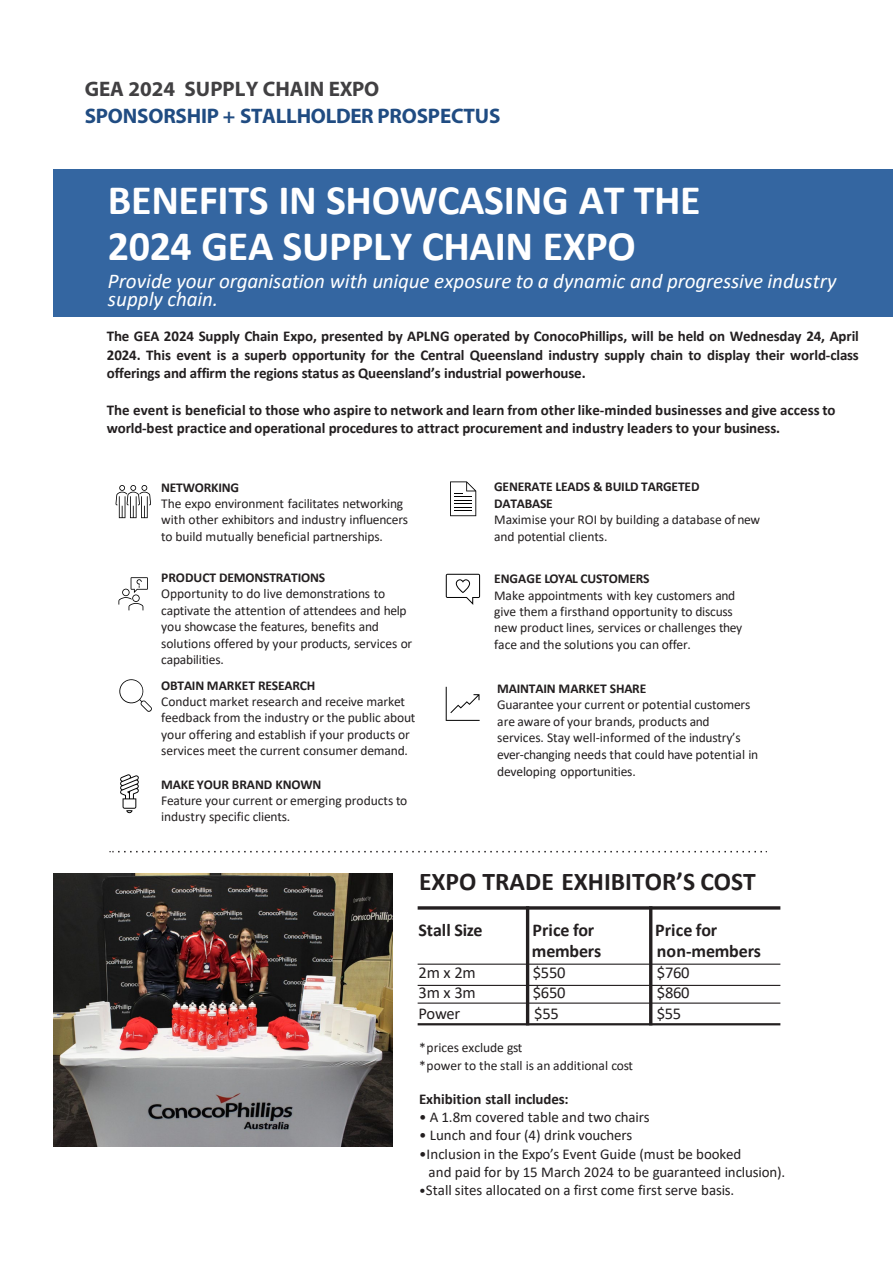
<style>
.page{position:relative;width:893px;height:1264px;background:#fff}
.page>*{position:absolute;margin:0;border:0;box-sizing:border-box;transform-origin:0 0}
.t1{font:700 42px "Calibri";letter-spacing:-.01em;color:#fff}
.t2{font:700 25.5px "Calibri";color:#231f20}
.t3{font:italic 21px/18px "Calibri";color:#fff}
.t4{font:700 21px "Myriad Pro";letter-spacing:-.01em;color:#204c82}
.t5{font:700 21px "Myriad Pro";color:#414042}
.t6{font:700 18px/21.6px "Calibri";letter-spacing:-.005em;color:#231f20}
.t7{font:16.5px "Calibri";letter-spacing:-.02em;color:#231f20}
.t8{font:700 15px/18.3px "Calibri";letter-spacing:-.005em;color:#231f20;text-align:justify}
.t9{font:15px/18px "Calibri";color:#231f20}
.t10{font:13.5px/16.5px "Calibri";letter-spacing:-.005em;color:#231f20}
.t11{font:700 13.5px/16.5px "Calibri";letter-spacing:-.015em;color:#231f20}
.s1{font-size:13.5px}
</style>
<div class="page">
<div style="left:54px;top:169px;width:838px;height:147px;background:#3466a1"></div>
<hr style="left:526px;top:906px;width:3px;height:119px;background:#231f20">
<hr style="left:649px;top:906px;width:3px;height:119px;background:#231f20">
<hr style="left:417px;top:963px;width:363px;height:1px;background:#231f20">
<hr style="left:417px;top:984px;width:363px;height:1px;background:#231f20">
<hr style="left:417px;top:1002px;width:363px;height:1px;background:#231f20">
<hr style="left:417px;top:906px;width:363px;height:3px;background:#231f20">
<hr style="left:417px;top:1022px;width:363px;height:3px;background:#231f20">
<svg style="left:109px;top:850px;width:658px;height:2px"></svg>
<svg style="left:115px;top:485px;width:36px;height:33px"></svg>
<svg style="left:118px;top:577px;width:30px;height:33px"></svg>
<svg style="left:119px;top:679px;width:33px;height:32px"></svg>
<svg style="left:120px;top:774px;width:19px;height:39px"></svg>
<svg style="left:450px;top:481px;width:26px;height:35px"></svg>
<svg style="left:445px;top:573px;width:35px;height:32px"></svg>
<svg style="left:445px;top:686px;width:34px;height:34px"></svg>
<img style="left:54px;top:873px;width:338px;height:273px">
<p class="t5" style="left:85px;top:75px;width:296px">GEA 2024 SUPPLY CHAIN EXPO</p>
<p class="t4" style="left:85px;top:102px;width:417px">SPONSORSHIP + STALLHOLDER PROSPECTUS</p>
<p class="t1" style="left:108px;top:171px;width:594px">BENEFITS IN SHOWCASING AT THE</p>
<p class="t1" style="left:108px;top:216px;width:529px">2024 GEA SUPPLY CHAIN EXPO</p>
<p class="t3" style="left:108px;top:271px;width:730px">Provide your organisation with unique exposure to a dynamic and progressive industry supply chain.</p>
<p class="t8" style="left:107px;top:327px;width:753px">The GEA 2024 Supply Chain Expo, presented by APLNG operated by ConocoPhillips, will be held on Wednesday 24, April 2024. This event is a superb opportunity for the Central Queensland industry supply chain to display their world-class offerings and affirm the regions status as Queensland’s industrial powerhouse.</p>
<p class="t8" style="left:107px;top:400px;width:730px">The event is beneficial to those who aspire to network and learn from other like-minded businesses and give access to world-best practice and operational procedures to attract procurement and industry leaders to your business.</p>
<p class="t11" style="left:161px;top:478px;width:79px">NETWORKING</p>
<p class="t10" style="left:161px;top:494px;width:248px">The expo environment facilitates networking with other exhibitors and industry influencers to build mutually beneficial partnerships.</p>
<p class="t11" style="left:161px;top:569px;width:165px">PRODUCT DEMONSTRATIONS</p>
<p class="t10" style="left:161px;top:585px;width:252px">Opportunity to do live demonstrations to captivate the attention of attendees and help you showcase the features, benefits and solutions offered by your products, services or capabilities.</p>
<p class="t11" style="left:161px;top:676px;width:156px">OBTAIN MARKET RESEARCH</p>
<p class="t10" style="left:161px;top:692px;width:256px">Conduct market research and receive market feedback from the industry or the public about your offering and establish if your products or services meet the current consumer demand.</p>
<p class="t11" style="left:161px;top:775px;width:162px">MAKE YOUR BRAND KNOWN</p>
<p class="t10" style="left:161px;top:791px;width:247px">Feature your current or emerging products to industry specific clients.</p>
<p class="t11" style="left:494px;top:478px;width:207px">GENERATE LEADS &amp; BUILD TARGETED<br>DATABASE</p>
<p class="t10" style="left:494px;top:511px;width:267px">Maximise your ROI by building a database of new and potential clients.</p>
<p class="t11" style="left:494px;top:570px;width:157px">ENGAGE LOYAL CUSTOMERS</p>
<p class="t10" style="left:494px;top:586px;width:250px">Make appointments with key customers and give them a firsthand opportunity to discuss new product lines, services or challenges they face and the solutions you can offer.</p>
<p class="t11" style="left:497px;top:680px;width:150px">MAINTAIN MARKET SHARE</p>
<p class="t10" style="left:497px;top:696px;width:262px">Guarantee your current or potential customers are aware of your brands, products and services. Stay well-informed of the industry’s ever-changing needs that could have potential in developing opportunities.</p>
<p class="t2" style="left:419px;top:863px;width:338px">EXPO TRADE EXHIBITOR’S COST</p>
<p class="t6" style="left:418px;top:918px;width:66px">Stall Size</p>
<p class="t6" style="left:532px;top:918px;width:71px">Price for members</p>
<p class="t6" style="left:655px;top:918px;width:63px">Price for</p>
<p class="t6" style="left:656px;top:940px;width:106px">non-members</p>
<p class="t7" style="left:418px;top:960px;width:59px">2mx 2m</p>
<p class="t7" style="left:533px;top:960px;width:34px">$550</p>
<p class="t7" style="left:656px;top:960px;width:34px">$760</p>
<p class="t7" style="left:418px;top:980px;width:59px">3mx 3m</p>
<p class="t7" style="left:533px;top:980px;width:34px">$650</p>
<p class="t7" style="left:656px;top:980px;width:34px">$860</p>
<p class="t7" style="left:418px;top:1001px;width:43px">Power</p>
<p class="t7" style="left:534px;top:1001px;width:26px">$55</p>
<p class="t7" style="left:656px;top:1001px;width:26px">$55</p>
<p class="t10" style="left:419px;top:1038px;width:105px">*prices exclude gst</p>
<p class="t10" style="left:419px;top:1056px;width:215px">*power to the stall is an additional cost</p>
<p class="t8" style="left:419px;top:1089px;width:151px">Exhibition stall includes:</p>
<p class="t9" style="left:419px;top:1107px;width:232px">• A 1.8m covered table and two chairs</p>
<p class="t9" style="left:419px;top:1125px;width:215px">• Lunch and four (4) drink vouchers</p>
<p class="t9" style="left:428px;top:1143px;width:358px;text-indent:-10px">•Inclusion in the Expo’s Event Guide (must be booked<br>and paid for by 15 March 2024 to be guaranteed inclusion).</p>
<p class="t9" style="left:419px;top:1179px;width:316px"><span class="s1">•</span>Stall sites allocated on a first come first serve basis.</p>
</div>
